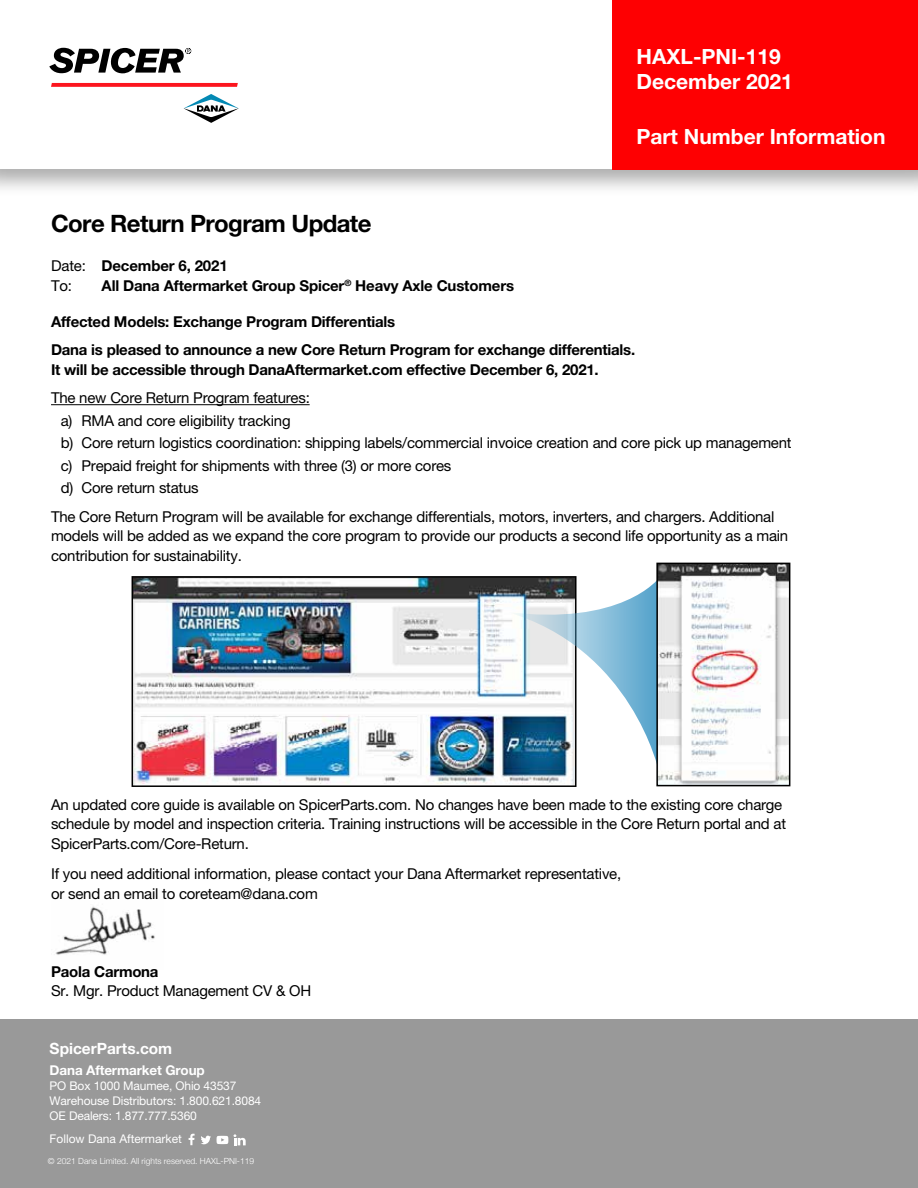
<style>
.page{position:relative;width:918px;height:1188px;background:#fff}
.page>*{position:absolute;margin:0;border:0;box-sizing:border-box;transform-origin:0 0}
.t1{font:700 24px "Helvetica Neue LT Std";letter-spacing:-.025em;color:#000}
.t2{font:700 21px/25.2px "Helvetica Neue LT Std";color:#fff}
.t3{font:700 15.45px "Helvetica Neue";color:#fff}
.t4{font:15px/19.5px "Helvetica Neue LT Std";letter-spacing:-.015em;color:#000}
.t5{font:700 15px/19.5px "Helvetica Neue LT Std";letter-spacing:-.015em;color:#000}
.t6{font:700 13.5px "Helvetica Neue LT Std";letter-spacing:-.01em;color:#fff}
.t7{font:12px/15px "Helvetica Neue LT Std";letter-spacing:-.01em;color:#fff}
.t8{font:300 8.4px "Helvetica Neue";color:#fff}
.s1{font-weight:400}
</style>
<div class="page">
<img style="left:55px;top:906px;width:100px;height:49px">
<hr style="left:51px;top:404px;width:259px;height:1px;background:#000">
<svg style="left:49px;top:48px;width:142px;height:25px"></svg>
<svg style="left:51px;top:83px;width:187px;height:4px"></svg>
<svg style="left:184px;top:94px;width:55px;height:29px"></svg>
<div style="left:612px;top:0;width:306px;height:170px;background:#fe0002"></div>
<div style="left:0;top:1019px;width:918px;height:169px;background:#999"></div>
<svg style="left:234px;top:1134px;width:12px;height:11px"></svg>
<svg style="left:217px;top:1136px;width:11px;height:8px"></svg>
<svg style="left:201px;top:1136px;width:10px;height:8px"></svg>
<svg style="left:189px;top:1134px;width:6px;height:11px"></svg>
<img style="left:135px;top:579px;width:439px;height:205px">
<div style="left:132px;top:576px;width:445px;height:211px;border:2px solid #000"></div>
<svg style="left:506px;top:578px;width:150px;height:193px"></svg>
<img style="left:659px;top:566px;width:128px;height:217px">
<div style="left:656px;top:563px;width:134px;height:223px;border:2px solid #000"></div>
<h2 class="t2" style="left:637px;top:43px;width:158px">HAXL-PNI-119<br>December 2021</h2>
<h2 class="t2" style="left:636px;top:124px;width:251px">Part Number Information</h2>
<h1 class="t1" style="left:51px;top:209px;width:322px">Core Return Program Update</h1>
<p class="t5" style="left:51px;top:256px;width:178px"><span class="s1">Date:</span> December 6, 2021<br><span class="s1">To:</span></p>
<p class="t5" style="left:102px;top:275px;width:414px">All Dana Aftermarket Group Spicer<sup>®</sup> Heavy Axle Customers</p>
<p class="t5" style="left:51px;top:307px;width:586px;line-height:28.5px">Affected Models: Exchange Program Differentials<br>Dana is pleased to announce a new Core Return Program for exchange differentials.</p>
<p class="t5" style="left:51px;top:359px;width:549px">It will be accessible through DanaAftermarket.com effective December 6, 2021.</p>
<p class="t4" style="left:61px;top:386px;width:732px;line-height:22.5px;text-indent:-10px">The new Core Return Program features:<br>a) RMA and core eligibility tracking<br>b) Core return logistics coordination: shipping labels/commercial invoice creation and core pick up management c) Prepaid freight for shipments with three (3) or more cores<br>d) Core return status</p>
<p class="t4" style="left:51px;top:506px;width:739px">The Core Return Program will be available for exchange differentials, motors, inverters, and chargers. Additional models will be added as we expand the core program to provide our products a second life opportunity as a main contribution for sustainability.</p>
<p class="t4" style="left:51px;top:794px;width:737px">An updated core guide is available on SpicerParts.com. No changes have been made to the existing core charge schedule by model and inspection criteria. Training instructions will be accessible in the Core Return portal and at<br>SpicerParts.com/Core-Return.</p>
<p class="t4" style="left:51px;top:864px;width:572px">If you need additional information, please contact your Dana Aftermarket representative, or send an email to coreteam@dana.com</p>
<p class="t5" style="left:51px;top:961px;width:109px">Paola Carmona</p>
<p class="t4" style="left:51px;top:981px;width:262px">Sr. Mgr. Product Management CV &amp; OH</p>
<p class="t3" style="left:50px;top:1037px;width:124px">SpicerParts.com</p>
<p class="t6" style="left:50px;top:1062px;width:157px">Dana Aftermarket Group</p>
<p class="t7" style="left:50px;top:1078px;width:213px">PO Box 1000 Maumee, Ohio 43537<br>Warehouse Distributors: 1.800.621.8084<br>OE Dealers: 1.877.777.5360</p>
<p class="t7" style="left:50px;top:1131px;width:134px">Follow Dana Aftermarket</p>
<p class="t8" style="left:48px;top:1154px;width:208px">© 2021 Dana Limited. All rights reserved. HAXL-PNI-119</p>
</div>
